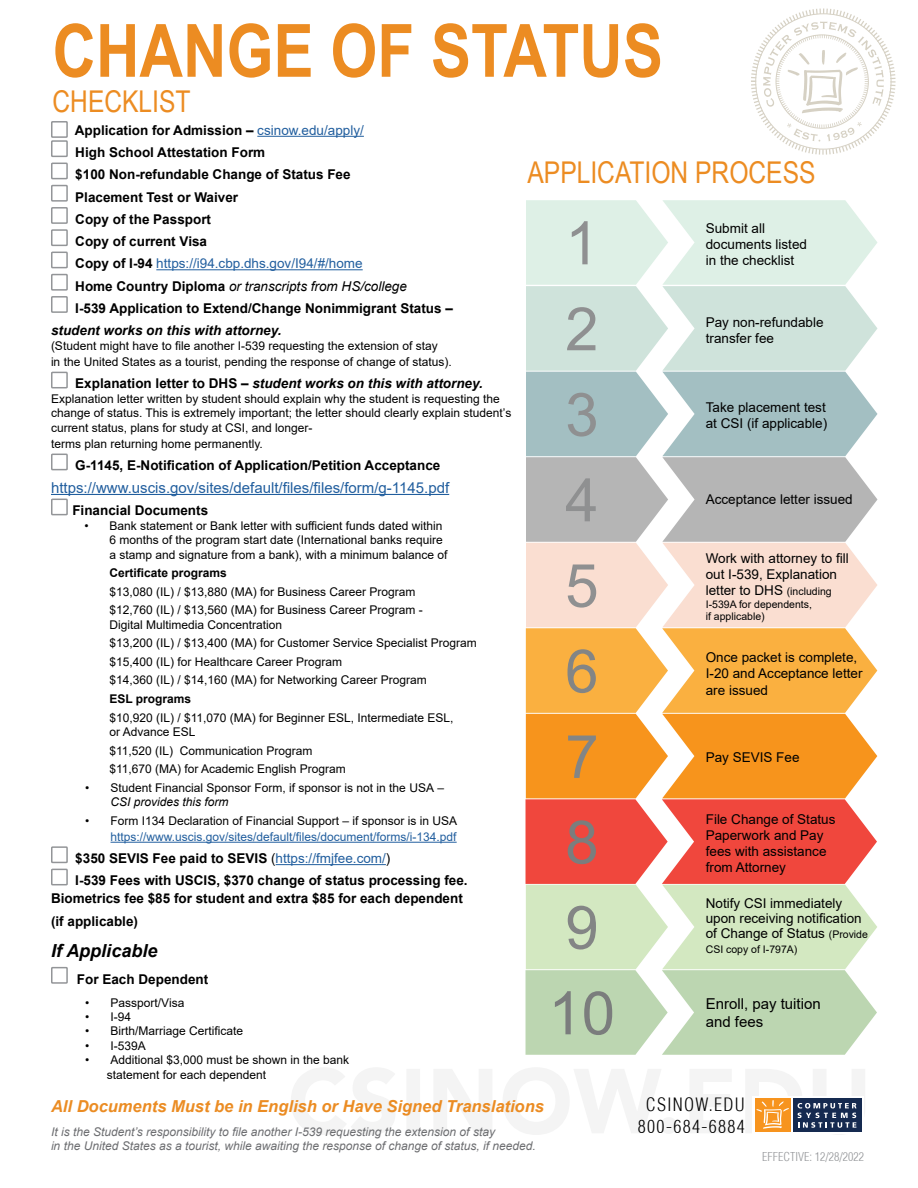
<style>
.page{position:relative;width:918px;height:1188px;background:#fff}
.page>*{position:absolute;margin:0;border:0;box-sizing:border-box;transform-origin:0 0}
.t1{font:700 73.5px "Arial Narrow";color:#ec8c22}
.t2{font:60px "Arial";color:#8f9091}
.t3{font:60px "Arial";color:#838585}
.t4{font:60px "Arial";color:#7b7d7d}
.t5{font:30px "Arial Narrow";color:#ec8c22}
.t6{font:300 condensed 18px "Helvetica";letter-spacing:.075em;color:#000}
.bold{font:italic 700 18px "Arial";color:#000}
.bold-2{font:italic 700 16.5px "Arial";color:#eb8c23}
.bold-3{font:15px "Arial";color:#215e9e}
.t7{font:15px/18px "Arial";color:#000}
.bold-4{font:700 13.5px/22.5px "Arial";color:#000}
.t8{font:13.5px/16.2px "Arial";color:#000}
.bold-5{font:italic 700 13.5px "Arial";color:#000}
.bold-6{font:italic 13.5px "Arial";color:#000}
.bold-7{font:13.5px "Arial";color:#215e9e}
.bold-8{font:12px/14.4px "Arial";color:#000}
.thin{font:12px/14.4px "Arial";color:#000}
.t9{font:italic 12px "Arial";color:#6d6e71}
.t10{font:12px/16.2px "Arial";color:#215e9e;text-align:right}
.thin-2{font:700 12px "Arial";color:#000}
.t11{font:300 condensed 12px "Helvetica";color:#939598}
.t12{font:10.5px "Arial";color:#000}
.s1{font-weight:400;color:#215e9e}
.s2{font-weight:700;color:#000}
.s3{font-weight:700;font-style:normal}
.s4{font-style:italic}
.s5{font-style:normal}
.s6{color:#000}
.s7{font-weight:400}
.s8{font-size:10.5px}
</style>
<div class="page">
<svg style="left:526px;top:200px;width:351px;height:855px;background:#dcc6a8"></svg>
<hr style="left:257px;top:136px;width:107px;height:1px;background:#215e9e">
<hr style="left:156px;top:269px;width:207px;height:1px;background:#215e9e">
<hr style="left:51px;top:494px;width:398px;height:1px;background:#215e9e">
<hr style="left:111px;top:842px;width:346px;height:1px;background:#215e9e">
<hr style="left:276px;top:864px;width:110px;height:1px;background:#215e9e">
<div style="left:51px;top:121px;width:17px;height:17px;border:2px solid #939598"></div>
<div style="left:51px;top:140px;width:17px;height:17px;border:2px solid #939598"></div>
<div style="left:51px;top:163px;width:17px;height:16px;border:2px solid #939598"></div>
<div style="left:51px;top:185px;width:17px;height:17px;border:2px solid #939598"></div>
<div style="left:51px;top:207px;width:17px;height:17px;border:2px solid #939598"></div>
<div style="left:51px;top:229px;width:17px;height:17px;border:2px solid #939598"></div>
<div style="left:51px;top:252px;width:17px;height:16px;border:2px solid #939598"></div>
<div style="left:51px;top:274px;width:17px;height:17px;border:2px solid #939598"></div>
<div style="left:51px;top:296px;width:17px;height:17px;border:2px solid #939598"></div>
<div style="left:51px;top:372px;width:17px;height:16px;border:2px solid #939598"></div>
<div style="left:51px;top:454px;width:17px;height:16px;border:2px solid #939598"></div>
<div style="left:51px;top:499px;width:17px;height:16px;border:2px solid #939598"></div>
<div style="left:51px;top:846px;width:17px;height:17px;border:2px solid #939598"></div>
<div style="left:51px;top:869px;width:17px;height:16px;border:2px solid #939598"></div>
<div style="left:51px;top:967px;width:17px;height:17px;border:2px solid #939598"></div>
<svg style="left:291px;top:1068px;width:574px;height:67px"></svg>
<svg style="left:751px;top:9px;width:145px;height:146px"></svg>
<p class="t1" style="left:52px;top:-5px;width:612px">CHANGE OF STATUS</p>
<p class="t5" style="left:52px;top:80px;width:140px">CHECKLIST</p>
<p class="bold-4" style="left:75px;top:119px;width:291px">Application for Admission – <span class="s1">csinow.edu/apply/</span></p>
<p class="bold-4" style="left:75px;top:141px;width:191px">High School Attestation Form</p>
<p class="bold-4" style="left:75px;top:164px;width:277px">$100 Non-refundable Change of Status Fee</p>
<p class="bold-4" style="left:75px;top:186px;width:164px">Placement Test or Waiver</p>
<p class="bold-4" style="left:75px;top:208px;width:137px">Copy of the Passport</p>
<p class="bold-4" style="left:75px;top:230px;width:133px">Copy of current Visa</p>
<p class="bold-7" style="left:75px;top:254px;width:289px"><span class="s2">Copy of I-94</span> https://i94.cbp.dhs.gov/I94/#/home</p>
<p class="bold-6" style="left:75px;top:277px;width:333px"><span class="s3">Home Country Diploma</span> or transcripts from HS/college</p>
<p class="bold-4" style="left:51px;top:297px;width:403px;text-indent:24px">I-539 Application to Extend/Change Nonimmigrant Status – <span class="s4">student works on this with attorney.</span></p>
<p class="bold-8" style="left:51px;top:337px;width:402px;line-height:16.2px">(Student might have to file another I-539 requesting the extension of stay<br>in the United States as a tourist, pending the response of change of status).</p>
<p class="bold-5" style="left:75px;top:375px;width:409px"><span class="s5">Explanation letter to DHS –</span> student works on this with attorney.</p>
<p class="bold-8" style="left:51px;top:391px;width:462px">Explanation letter written by student should explain why the student is requesting the change of status. This is extremely important; the letter should clearly explain student’s current status, plans for study at CSI, and longer-</p>
<p class="bold-8" style="left:51px;top:436px;width:213px">terms plan returning home permanently.</p>
<p class="bold-4" style="left:75px;top:455px;width:367px">G-1145, E-Notification of Application/Petition Acceptance</p>
<p class="bold-3" style="left:51px;top:477px;width:400px">https://www.uscis.gov/sites/default/files/files/form/g-1145.pdf</p>
<p class="bold-4" style="left:72px;top:500px;width:137px">Financial Documents</p>
<p class="bold-8" style="left:109px;top:518px;width:340px;text-indent:-25px">• Bank statement or Bank letter with sufficient funds dated within<br>6 months of the program start date (International banks require a stamp and signature from a bank), with a minimum balance of</p>
<p class="thin-2" style="left:109px;top:564px;width:119px">Certificate programs</p>
<p class="thin" style="left:109px;top:584px;width:308px">$13,080 (IL) / $13,880 (MA) for Business Career Program</p>
<p class="thin" style="left:109px;top:603px;width:315px">$12,760 (IL) / $13,560 (MA) for Business Career Program -<br>Digital Multimedia Concentration</p>
<p class="thin" style="left:109px;top:636px;width:369px">$13,200 (IL) / $13,400 (MA) for Customer Service Specialist Program</p>
<p class="thin" style="left:109px;top:654px;width:234px">$15,400 (IL) for Healthcare Career Program</p>
<p class="thin" style="left:109px;top:673px;width:319px">$14,360 (IL) / $14,160 (MA) for Networking Career Program</p>
<p class="thin-2" style="left:109px;top:690px;width:83px">ESL programs</p>
<p class="thin" style="left:109px;top:710px;width:345px">$10,920 (IL) / $11,070 (MA) for Beginner ESL, Intermediate ESL, or Advance ESL</p>
<p class="thin" style="left:109px;top:743px;width:205px">$11,520 (IL) Communication Program</p>
<p class="thin" style="left:109px;top:762px;width:238px">$11,670 (MA) for Academic English Program</p>
<p class="bold-8" style="left:111px;top:780px;width:335px;text-indent:-26px">• Student Financial Sponsor Form, if sponsor is not in the USA –<br><span class="s4">CSI provides this form</span></p>
<p class="t10" style="left:85px;top:812px;width:374px"><span class="s6">• Form I134 Declaration of Financial Support – if sponsor is in USA </span>https://www.uscis.gov/sites/default/files/document/forms/i-134.pdf</p>
<p class="bold-4" style="left:75px;top:847px;width:317px">$350 SEVIS Fee paid to SEVIS <span class="s7">(</span><span class="s1">https://fmjfee.com/</span><span class="s7">)</span></p>
<p class="bold-4" style="left:51px;top:872px;width:418px;line-height:18px;text-indent:24px">I-539 Fees with USCIS, $370 change of status processing fee.<br>Biometrics fee $85 for student and extra $85 for each dependent</p>
<p class="bold-4" style="left:51px;top:910px;width:89px">(if applicable)</p>
<p class="bold" style="left:51px;top:939px;width:108px">If Applicable</p>
<p class="bold-4" style="left:77px;top:968px;width:133px">For Each Dependent</p>
<p class="bold-8" style="left:85px;top:995px;width:101px">• Passport/Visa</p>
<p class="bold-8" style="left:85px;top:1010px;width:48px">• I-94</p>
<p class="bold-8" style="left:85px;top:1024px;width:160px">• Birth/Marriage Certificate</p>
<p class="bold-8" style="left:85px;top:1038px;width:62px">• I-539A</p>
<p class="bold-8" style="left:85px;top:1053px;width:266px">• Additional $3,000 must be shown in the bank</p>
<p class="thin" style="left:107px;top:1067px;width:161px">statement for each dependent</p>
<p class="t5" style="left:528px;top:150px;width:290px">APPLICATION PROCESS</p>
<p class="t2" style="left:565px;top:202px;width:35px">1</p>
<p class="t2" style="left:565px;top:288px;width:35px">2</p>
<p class="t2" style="left:565px;top:373px;width:35px">3</p>
<p class="t2" style="left:565px;top:459px;width:35px">4</p>
<p class="t2" style="left:565px;top:544px;width:35px">5</p>
<p class="t3" style="left:565px;top:630px;width:35px">6</p>
<p class="t3" style="left:565px;top:716px;width:35px">7</p>
<p class="t4" style="left:565px;top:801px;width:35px">8</p>
<p class="t3" style="left:565px;top:886px;width:35px">9</p>
<p class="t4" style="left:548px;top:972px;width:68px">10</p>
<p class="t8" style="left:706px;top:220px;width:61px">Submit all</p>
<p class="t8" style="left:706px;top:236px;width:103px">documents listed in the checklist</p>
<p class="t8" style="left:706px;top:314px;width:119px">Pay non-refundable</p>
<p class="t8" style="left:706px;top:330px;width:70px">transfer fee</p>
<p class="t8" style="left:706px;top:399px;width:122px">Take placement test</p>
<p class="t8" style="left:706px;top:415px;width:123px">at CSI (if applicable)</p>
<p class="t8" style="left:706px;top:491px;width:149px">Acceptance letter issued</p>
<p class="t8" style="left:706px;top:550px;width:145px">Work with attorney to fill out I-539, Explanation letter to DHS <span class="s8">(including</span></p>
<p class="t12" style="left:706px;top:597px;width:108px">I-539A for dependents,</p>
<p class="t12" style="left:706px;top:609px;width:60px">if applicable)</p>
<p class="t8" style="left:706px;top:649px;width:153px">Once packet is complete,</p>
<p class="t8" style="left:706px;top:665px;width:158px">I-20 and Acceptance letter</p>
<p class="t8" style="left:706px;top:682px;width:64px">are issued</p>
<p class="t8" style="left:706px;top:749px;width:95px">Pay SEVIS Fee</p>
<p class="t8" style="left:706px;top:811px;width:131px">File Change of Status</p>
<p class="t8" style="left:706px;top:827px;width:122px">Paperwork and Pay fees with assistance from Attorney</p>
<p class="t8" style="left:706px;top:896px;width:164px;line-height:15px">Notify CSI immediately upon receiving notification of Change of Status <span class="s8">(Provide</span></p>
<p class="t12" style="left:706px;top:943px;width:93px">CSI copy of I-797A)</p>
<p class="t7" style="left:706px;top:995px;width:117px">Enroll, pay tuition and fees</p>
<p class="bold-2" style="left:51px;top:1095px;width:494px">All Documents Must be in English or Have Signed Translations</p>
<p class="t9" style="left:51px;top:1124px;width:446px">It is the Student’s responsibility to file another I-539 requesting the extension of stay</p>
<p class="t9" style="left:51px;top:1138px;width:486px">in the United States as a tourist, while awaiting the response of change of status, if needed.</p>
<p class="t6" style="left:646px;top:1094px;width:100px">CSINOW.EDU</p>
<p class="t6" style="left:638px;top:1115px;width:108px">800-684-6884</p>
<p class="t11" style="left:762px;top:1149px;width:103px">EFFECTIVE: 12/28/2022</p>
</div>
